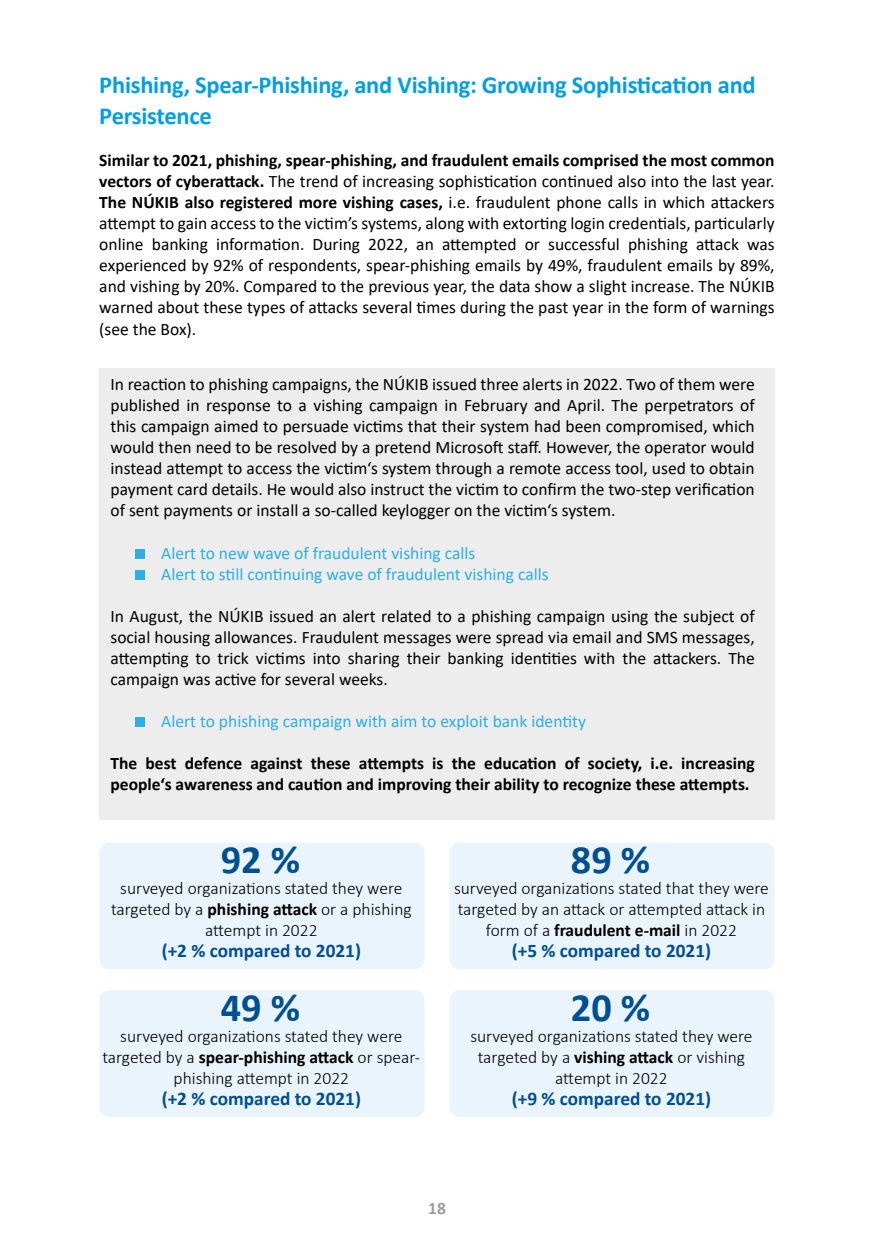
<style>
.page{position:relative;width:874px;height:1241px;background:#fff}
.page>*{position:absolute;margin:0;border:0;box-sizing:border-box;transform-origin:0 0}
.t1{font:700 40.25px "Calibri";color:#004f91}
.t2{font:700 24.5px/31.5px "Calibri";letter-spacing:-.01em;color:#009fe3}
.t3{font:700 19.25px "Calibri";color:#004f91}
.t4{font:17.5px/21px "Calibri";color:#000;text-align:justify}
.t5{font:300 17.5px/21px "Calibri";color:#000;text-align:center}
.t6{font:700 17.5px/21px "Calibri";color:#000}
.t7{font:17.5px/21px "Calibri";color:#2dafe6}
.t8{font:700 17.5px "Calibri";color:#9d9d9c}
.s1{font-weight:700}
</style>
<div class="page">
<div style="left:99px;top:368px;width:675px;height:452px;background:#ededed"></div>
<div style="left:135px;top:549px;width:9px;height:9px;background:#2dafe6"></div>
<div style="left:135px;top:570px;width:9px;height:9px;background:#2dafe6"></div>
<div style="left:135px;top:717px;width:9px;height:9px;background:#2dafe6"></div>
<div style="left:99px;top:842px;width:325px;height:127px;background:#eaf4fd;border-radius:10px"></div>
<div style="left:99px;top:990px;width:325px;height:126px;background:#eaf4fd;border-radius:10px"></div>
<div style="left:449px;top:842px;width:325px;height:127px;background:#eaf4fd;border-radius:10px"></div>
<div style="left:449px;top:990px;width:325px;height:126px;background:#eaf4fd;border-radius:10px"></div>
<h2 class="t2" style="left:99px;top:69px;width:657px">Phishing, Spear-Phishing, and Vishing: Growing Sophistication and<br>Persistence</h2>
<p class="t4" style="left:99px;top:150px;width:676px"><span class="s1">Similar to 2021, phishing, spear-phishing, and fraudulent emails comprised the most common vectors of cyberattack.</span> The trend of increasing sophistication continued also into the last year.<br><span class="s1">The NÚKIB also registered more vishing cases,</span> i.e. fraudulent phone calls in which attackers attempt to gain access to the victim’s systems, along with extorting login credentials, particularly online banking information. During 2022, an attempted or successful phishing attack was experienced by 92% of respondents, spear-phishing emails by 49%, fraudulent emails by 89%, and vishing by 20%. Compared to the previous year, the data show a slight increase. The NÚKIB warned about these types of attacks several times during the past year in the form of warnings (see the Box).</p>
<p class="t4" style="left:110px;top:373px;width:645px">In reaction to phishing campaigns, the NÚKIB issued three alerts in 2022. Two of them were published in response to a vishing campaign in February and April. The perpetrators of this campaign aimed to persuade victims that their system had been compromised, which would then need to be resolved by a pretend Microsoft staff. However, the operator would instead attempt to access the victim‘s system through a remote access tool, used to obtain payment card details. He would also instruct the victim to confirm the two-step verification of sent payments or install a so-called keylogger on the victim‘s system.</p>
<p class="t7" style="left:161px;top:541px;width:388px">Alert to new wave of fraudulent vishing calls<br>Alert to still continuing wave of fraudulent vishing calls</p>
<p class="t4" style="left:110px;top:604px;width:645px">In August, the NÚKIB issued an alert related to a phishing campaign using the subject of social housing allowances. Fraudulent messages were spread via email and SMS messages, attempting to trick victims into sharing their banking identities with the attackers. The campaign was active for several weeks.</p>
<p class="t7" style="left:161px;top:709px;width:426px">Alert to phishing campaign with aim to exploit bank identity</p>
<p class="t6" style="left:110px;top:752px;width:645px">The best defence against these attempts is the education of society, i.e. increasing people‘s awareness and caution and improving their ability to recognize these attempts.</p>
<h1 class="t1" style="left:221px;top:830px;width:81px">92 %</h1>
<p class="t5" style="left:111px;top:877px;width:302px">surveyed organizations stated they were targeted by a <span class="s1">phishing attack</span> or a phishing attempt in 2022</p>
<p class="t3" style="left:162px;top:936px;width:201px">(+2 % compared to 2021)</p>
<h1 class="t1" style="left:221px;top:978px;width:81px">49 %</h1>
<p class="t5" style="left:102px;top:1024px;width:319px">surveyed organizations stated they were targeted by a <span class="s1">spear-phishing attack</span> or spear&shy;phishing attempt in 2022</p>
<p class="t3" style="left:162px;top:1084px;width:201px">(+2 % compared to 2021)</p>
<h1 class="t1" style="left:570px;top:830px;width:81px">89 %</h1>
<p class="t5" style="left:454px;top:877px;width:316px">surveyed organizations stated that they were targeted by an attack or attempted attack in form of a <span class="s1">fraudulent e-mail</span> in 2022</p>
<p class="t3" style="left:511px;top:936px;width:201px">(+5 % compared to 2021)</p>
<h1 class="t1" style="left:570px;top:978px;width:81px">20 %</h1>
<p class="t5" style="left:470px;top:1024px;width:283px">surveyed organizations stated they were targeted by a <span class="s1">vishing attack</span> or vishing attempt in 2022</p>
<p class="t3" style="left:511px;top:1084px;width:201px">(+9 % compared to 2021)</p>
<p class="t8" style="left:428px;top:1195px;width:19px">18</p>
</div>
